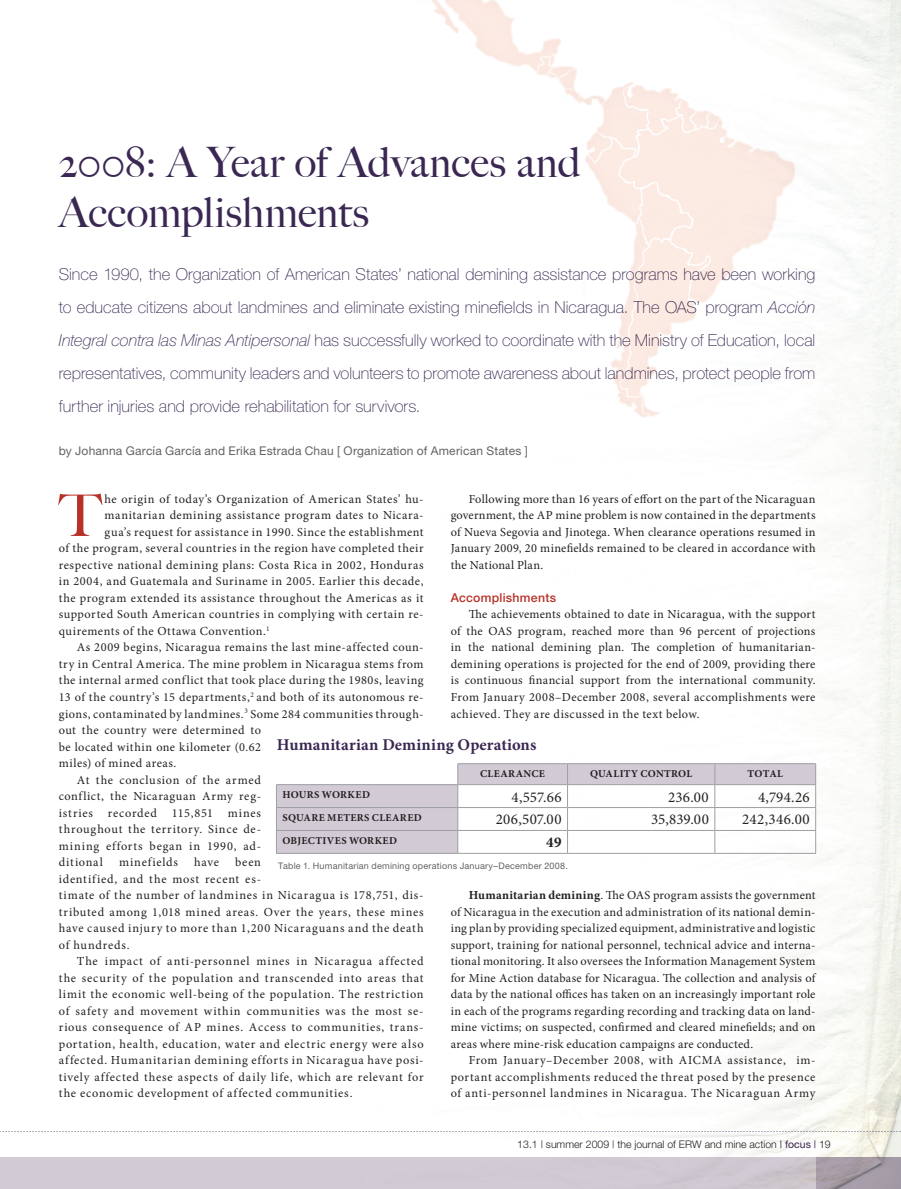
<style>
.page{position:relative;width:901px;height:1189px;background:#fff}
.page>*{position:absolute;margin:0;border:0;box-sizing:border-box;transform-origin:0 0}
.t1{font:500 58.2px "Big Caslon";color:#b83128}
.t2{font:500 42px/49.5px "Big Caslon";letter-spacing:.01em;color:#3a2853}
.t3{font:100 16.5px/33px "Helvetica Neue";color:#3a2853;text-align:justify}
.t4{font:700 16.5px "Minion Pro";letter-spacing:.01em;color:#3a2853}
.t5{font:15px "Minion Pro";letter-spacing:.015em;color:#231f20}
.t6{font:700 15px "Minion Pro";color:#231f20}
.t7{font:12.3px/16.5px "Minion Pro";letter-spacing:.05em;color:#231f20;text-align:justify}
.t8{font:12.3px "Minion Pro";letter-spacing:.03em;color:#231f20}
.t9{font:12.3px "Minion Pro";letter-spacing:.07em;color:#231f20}
.t10{font:500 12.3px "Helvetica Neue";letter-spacing:.02em;color:#b83128}
.t11{font:12px "Helvetica Neue";letter-spacing:.015em;color:#636366}
.t12{font:700 10.5px "Minion Pro";letter-spacing:.035em;color:#231f20}
.t13{font:300 10.5px "Helvetica Neue";color:#231f20}
.t14{font:9px "Helvetica Neue";letter-spacing:.025em;color:#636366}
.s1{font-style:italic}
.s2{font-weight:700}
.s3{font-weight:400;color:#3a2853}
</style>
<div class="page">
<img style="left:0;top:0;width:900px;height:1189px">
<svg style="left:277px;top:764px;width:538px;height:89px"></svg>
<div style="left:457px;top:830px;width:110px;height:23px;background:#fff"></div>
<hr style="left:457px;top:763px;width:110px;height:1px;background:#9d9fa2">
<hr style="left:567px;top:763px;width:147px;height:1px;background:#9d9fa2">
<hr style="left:714px;top:763px;width:101px;height:1px;background:#9d9fa2">
<hr style="left:276px;top:784px;width:181px;height:1px;background:#9d9fa2">
<hr style="left:457px;top:784px;width:110px;height:1px;background:#9d9fa2">
<hr style="left:567px;top:784px;width:147px;height:1px;background:#9d9fa2">
<hr style="left:714px;top:784px;width:101px;height:1px;background:#9d9fa2">
<hr style="left:276px;top:807px;width:181px;height:1px;background:#9d9fa2">
<hr style="left:457px;top:807px;width:110px;height:1px;background:#9d9fa2">
<hr style="left:567px;top:807px;width:147px;height:1px;background:#9d9fa2">
<hr style="left:714px;top:807px;width:101px;height:1px;background:#9d9fa2">
<hr style="left:276px;top:830px;width:181px;height:1px;background:#9d9fa2">
<hr style="left:457px;top:830px;width:110px;height:1px;background:#9d9fa2">
<svg style="left:457px;top:764px;width:1px;height:89px"></svg>
<hr style="left:567px;top:830px;width:147px;height:1px;background:#9d9fa2">
<svg style="left:567px;top:764px;width:1px;height:89px"></svg>
<hr style="left:714px;top:830px;width:101px;height:1px;background:#9d9fa2">
<svg style="left:714px;top:764px;width:1px;height:89px"></svg>
<svg style="left:815px;top:764px;width:1px;height:89px"></svg>
<hr style="left:276px;top:853px;width:181px;height:1px;background:#9d9fa2">
<hr style="left:457px;top:853px;width:110px;height:1px;background:#9d9fa2">
<hr style="left:567px;top:853px;width:147px;height:1px;background:#9d9fa2">
<hr style="left:714px;top:853px;width:101px;height:1px;background:#9d9fa2">
<hr style="left:276px;top:732px;width:181px;height:1px;background:#fff">
<hr style="left:276px;top:732px;width:1px;height:31px;background:#fff">
<hr style="left:457px;top:732px;width:110px;height:1px;background:#fff">
<hr style="left:567px;top:732px;width:147px;height:1px;background:#fff">
<hr style="left:714px;top:732px;width:101px;height:1px;background:#fff">
<hr style="left:815px;top:732px;width:1px;height:31px;background:#fff">
<hr style="left:276px;top:763px;width:181px;height:1px;background:#fff">
<svg style="left:276px;top:764px;width:1px;height:89px"></svg>
<img style="left:398px;top:0;width:424px;height:451px">
<svg style="left:895px;top:1183px;width:6px;height:6px"></svg>
<h2 class="t2" style="left:59px;top:138px;width:523px">2008: A Year of Advances and<br>Accomplishments</h2>
<p class="t3" style="left:59px;top:257px;width:757px">Since 1990, the Organization of American States’ national demining assistance programs have been working to educate citizens about landmines and eliminate existing minefields in Nicaragua. The OAS’ program <span class="s1">Acción Integral contra las Minas Antipersonal</span> has successfully worked to coordinate with the Ministry of Education, local representatives, community leaders and volunteers to promote awareness about landmines, protect people from further injuries and provide rehabilitation for survivors.</p>
<p class="t11" style="left:59px;top:444px;width:470px">by Johanna García García and Erika Estrada Chau [ Organization of American States ]</p>
<h1 class="t1" style="left:59px;top:481px;width:44px">T</h1>
<p class="t7" style="left:105px;top:491px;width:320px">he origin of today’s Organization of American States’ hu-</p>
<p class="t7" style="left:450px;top:491px;width:366px;text-indent:18px">Following more than 16 years of effort on the part of the Nicaraguan government, the AP mine problem is now contained in the departments of Nueva Segovia and Jinotega. When clearance operations resumed in January 2009, 20 minefields remained to be cleared in accordance with the National Plan.</p>
<p class="t10" style="left:450px;top:590px;width:107px">Accomplishments</p>
<p class="t7" style="left:450px;top:606px;width:366px;text-indent:18px">The achievements obtained to date in Nicaragua, with the support of the OAS program, reached more than 96 percent of projections in the national demining plan. The completion of humanitarian&shy;demining operations is projected for the end of 2009, providing there is continuous financial support from the international community.<br>From January 2008–December 2008, several accomplishments were achieved. They are discussed in the text below.</p>
<p class="t7" style="left:105px;top:507px;width:320px">manitarian demining assistance program dates to Nicara-</p>
<p class="t7" style="left:105px;top:524px;width:320px">gua’s request for assistance in 1990. Since the establishment</p>
<p class="t7" style="left:59px;top:540px;width:366px">of the program, several countries in the region have completed their</p>
<p class="t7" style="left:59px;top:557px;width:366px">respective national demining plans: Costa Rica in 2002, Honduras</p>
<p class="t7" style="left:59px;top:573px;width:366px">in 2004, and Guatemala and Suriname in 2005. Earlier this decade,</p>
<p class="t7" style="left:59px;top:590px;width:366px">the program extended its assistance throughout the Americas as it</p>
<p class="t7" style="left:59px;top:606px;width:366px">supported South American countries in complying with certain re-</p>
<p class="t7" style="left:59px;top:623px;width:212px">quirements of the Ottawa Convention.<sup>1</sup></p>
<p class="t7" style="left:77px;top:639px;width:348px">As 2009 begins, Nicaragua remains the last mine-affected coun-</p>
<p class="t7" style="left:59px;top:656px;width:366px">try in Central America. The mine problem in Nicaragua stems from</p>
<p class="t7" style="left:59px;top:672px;width:366px">the internal armed conflict that took place during the 1980s, leaving</p>
<p class="t8" style="left:59px;top:689px;width:366px">13 of the country’s 15 departments,<sup>2</sup> and both of its autonomous re-</p>
<p class="t7" style="left:59px;top:705px;width:366px">gions, contaminated by landmines.<sup>3</sup> Some 284 communities through-</p>
<p class="t7" style="left:59px;top:722px;width:203px">out the country were determined to</p>
<p class="t7" style="left:59px;top:738px;width:203px">be located within one kilometer (0.62</p>
<p class="t7" style="left:59px;top:755px;width:119px">miles) of mined areas.</p>
<p class="t7" style="left:77px;top:771px;width:186px">At the conclusion of the armed</p>
<p class="t7" style="left:59px;top:788px;width:204px">conflict, the Nicaraguan Army reg-</p>
<p class="t7" style="left:59px;top:804px;width:204px">istries recorded 115,851 mines</p>
<p class="t7" style="left:59px;top:821px;width:204px">throughout the territory. Since de-</p>
<p class="t9" style="left:59px;top:837px;width:204px">mining efforts began in 1990, ad-</p>
<p class="t7" style="left:59px;top:854px;width:46px">ditional</p>
<p class="t7" style="left:119px;top:854px;width:61px">minefields</p>
<p class="t7" style="left:194px;top:854px;width:26px">have</p>
<h3 class="t4" style="left:277px;top:733px;width:261px">Humanitarian Demining Operations</h3>
<p class="t12" style="left:480px;top:766px;width:66px">CLEARANCE</p>
<p class="t12" style="left:590px;top:766px;width:103px">QUALITY CONTROL</p>
<p class="t12" style="left:747px;top:766px;width:37px">TOTAL</p>
<p class="t12" style="left:282px;top:787px;width:89px">HOURS WORKED</p>
<p class="t5" style="left:511px;top:787px;width:51px">4,557.66</p>
<p class="t5" style="left:668px;top:787px;width:42px">236.00</p>
<p class="t5" style="left:757px;top:787px;width:53px">4,794.26</p>
<p class="t12" style="left:282px;top:810px;width:141px">SQUARE METERS CLEARED</p>
<p class="t5" style="left:495px;top:809px;width:67px">206,507.00</p>
<p class="t5" style="left:651px;top:809px;width:59px">35,839.00</p>
<p class="t5" style="left:741px;top:809px;width:69px">242,346.00</p>
<p class="t12" style="left:282px;top:833px;width:116px">OBJECTIVES WORKED</p>
<p class="t6" style="left:546px;top:832px;width:17px">49</p>
<p class="t14" style="left:278px;top:860px;width:291px">Table 1. Humanitarian demining operations January–December 2008.</p>
<p class="t7" style="left:59px;top:854px;width:366px;text-align:left;text-indent:176px">been<br>identified, and the most recent es-<br>timate of the number of landmines in Nicaragua is 178,751, dis&shy;tributed among 1,018 mined areas. Over the years, these mines have caused injury to more than 1,200 Nicaraguans and the death of hundreds.</p>
<p class="t7" style="left:59px;top:953px;width:366px;text-indent:18px">The impact of anti-personnel mines in Nicaragua affected the security of the population and transcended into areas that limit the economic well-being of the population. The restriction of safety and movement within communities was the most se&shy;rious consequence of AP mines. Access to communities, trans&shy;portation, health, education, water and electric energy were also affected. Humanitarian demining efforts in Nicaragua have posi&shy;tively affected these aspects of daily life, which are relevant for the economic development of affected communities.</p>
<p class="t7" style="left:450px;top:887px;width:366px;text-indent:18px"><span class="s2">Humanitarian demining</span>. The OAS program assists the government of Nicaragua in the execution and administration of its national demin&shy;ing plan by providing specialized equipment, administrative and logistic support, training for national personnel, technical advice and interna&shy;tional monitoring. It also oversees the Information Management System for Mine Action database for Nicaragua. The collection and analysis of data by the national offices has taken on an increasingly important role in each of the programs regarding recording and tracking data on land&shy;mine victims; on suspected, confirmed and cleared minefields; and on areas where mine-risk education campaigns are conducted.</p>
<p class="t7" style="left:450px;top:1052px;width:366px;text-indent:18px">From January–December 2008, with AICMA assistance, im&shy;portant accomplishments reduced the threat posed by the presence of anti-personnel landmines in Nicaragua. The Nicaraguan Army</p>
<p class="t13" style="left:517px;top:1138px;width:315px">13.1 | summer 2009 | the journal of ERW and mine action <span class="s3">| focus |</span> 19</p>
</div>
